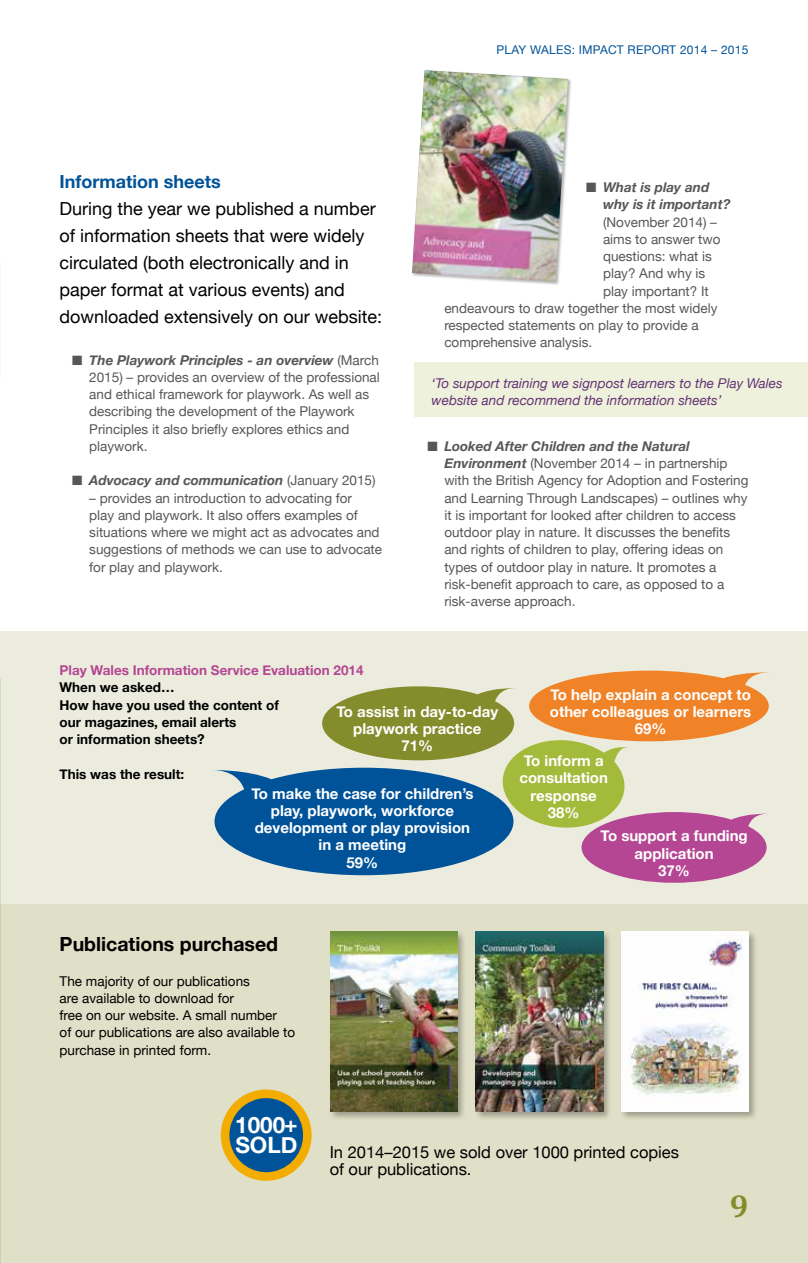
<style>
.page{position:relative;width:808px;height:1263px;background:#fff}
.page>*{position:absolute;margin:0;border:0;box-sizing:border-box;transform-origin:0 0}
.t1{font:700 31.5px "Cambria";color:#858c2c}
.t2{font:700 22.5px/19.5px "Helvetica Neue";color:#fff}
.t3{font:700 19.5px "Helvetica Neue";color:#000}
.t4{font:18px/27px "Helvetica Neue";color:#000}
.t5{font:700 18px "Helvetica Neue";color:#005399}
.t6{font:16.5px/17.2px "Helvetica Neue";color:#000}
.t7{font:700 15px/17.2px "Helvetica Neue";color:#fff;text-align:center}
.t8{font:13.5px/17.2px "Helvetica Neue";color:#575756}
.t9{font:13.5px/17.2px "Helvetica Neue";color:#000}
.t10{font:700 13.5px/17.2px "Helvetica Neue";color:#000}
.t11{font:italic 13.5px/17.2px "Helvetica Neue";color:#643374}
.t12{font:italic 700 13.5px/17.2px "Helvetica Neue";color:#575756}
.t13{font:700 13.5px "Helvetica Neue";color:#b44693}
.t14{font:12px "Helvetica Neue";letter-spacing:.02em;color:#005399}
.s1{font-weight:700;font-style:italic}
.s2{font-weight:400;font-style:normal}
</style>
<div class="page">
<div style="left:0;top:904px;width:808px;height:359px;background:#e0dfc7"></div>
<div style="left:415px;top:362px;width:393px;height:55px;background:#eef1dc"></div>
<div style="left:0;top:631px;width:808px;height:273px;background:#ececde"></div>
<div style="left:411px;top:69px;width:161px;height:217px;background:#000;opacity:.3"></div>
<img style="left:412px;top:70px;width:156px;height:212px">
<div style="left:474px;top:930px;width:139px;height:191px;background:#000;opacity:.3"></div>
<img style="left:476px;top:932px;width:127px;height:179px">
<div style="left:328px;top:930px;width:139px;height:191px;background:#000;opacity:.3"></div>
<img style="left:330px;top:932px;width:127px;height:179px">
<div style="left:619px;top:930px;width:139px;height:191px;background:#000;opacity:.3"></div>
<img style="left:621px;top:932px;width:127px;height:179px">
<div style="left:221px;top:1089px;width:91px;height:92px;background:#f2ad00;border-radius:50%"></div>
<div style="left:229px;top:1098px;width:74px;height:74px;background:#005399;border-radius:50%"></div>
<svg style="left:212px;top:671px;width:558px;height:212px"></svg>
<p class="t14" style="left:496px;top:41px;width:253px">PLAY WALES: IMPACT REPORT 2014 – 2015</p>
<h3 class="t5" style="left:60px;top:167px;width:163px">Information sheets</h3>
<h3 class="t4" style="left:60px;top:196px;width:324px">During the year we published a number of information sheets that were widely circulated (both electronically and in paper format at various events) and downloaded extensively on our website:</h3>
<p class="t8" style="left:89px;top:352px;width:292px;text-indent:-17px">■ <span class="s1">The Playwork Principles - an overview</span> (March 2015) – provides an overview of the professional and ethical framework for playwork. As well as describing the development of the Playwork Principles it also briefly explores ethics and playwork.</p>
<p class="t12" style="left:72px;top:472px;width:305px">■ Advocacy and communication <span class="s2">(January 2015)</span></p>
<p class="t8" style="left:89px;top:490px;width:294px">– provides an introduction to advocating for<br>play and playwork. It also offers examples of situations where we might act as advocates and suggestions of methods we can use to advocate for play and playwork.</p>
<p class="t12" style="left:603px;top:179px;width:129px;text-indent:-17px">■ What is play and why is it important?</p>
<p class="t8" style="left:603px;top:214px;width:119px">(November 2014) – aims to answer two questions: what is play? And why is play important? It</p>
<p class="t8" style="left:444px;top:300px;width:275px">endeavours to draw together the most widely respected statements on play to provide a comprehensive analysis.</p>
<p class="t11" style="left:432px;top:376px;width:353px">‘To support training we signpost learners to the Play Wales website and recommend the information sheets’</p>
<p class="t8" style="left:444px;top:438px;width:306px;text-indent:-17px">■ <span class="s1">Looked After Children and the Natural Environment</span> (November 2014 – in partnership with the British Agency for Adoption and Fostering and Learning Through Landscapes) – outlines why it is important for looked after children to access outdoor play in nature. It discusses the benefits and rights of children to play, offering ideas on types of outdoor play in nature. It promotes a risk-benefit approach to care, as opposed to a risk-averse approach.</p>
<p class="t13" style="left:60px;top:660px;width:305px">Play Wales Information Service Evaluation 2014</p>
<p class="t10" style="left:60px;top:679px;width:221px">When we asked…<br>How have you used the content of our magazines, email alerts<br>or information sheets?</p>
<p class="t10" style="left:60px;top:765px;width:126px">This was the result:</p>
<p class="t7" style="left:336px;top:703px;width:163px">To assist in day-to-day playwork practice<br>71%</p>
<p class="t7" style="left:251px;top:785px;width:224px">To make the case for children’s play, playwork, workforce development or play provision in a meeting<br>59%</p>
<p class="t7" style="left:550px;top:686px;width:203px">To help explain a concept to other colleagues or learners<br>69%</p>
<p class="t7" style="left:519px;top:752px;width:90px">To inform a consultation response<br>38%</p>
<p class="t7" style="left:600px;top:828px;width:149px">To support a funding application<br>37%</p>
<h3 class="t3" style="left:60px;top:929px;width:220px">Publications purchased</h3>
<p class="t9" style="left:60px;top:973px;width:237px">The majority of our publications<br>are available to download for<br>free on our website. A small number<br>of our publications are also available to purchase in printed form.</p>
<h2 class="t2" style="left:235px;top:1116px;width:64px">1000+<br>SOLD</h2>
<p class="t6" style="left:330px;top:1144px;width:351px">In 2014–2015 we sold over 1000 printed copies of our publications.</p>
<h1 class="t1" style="left:730px;top:1184px;width:20px">9</h1>
</div>
